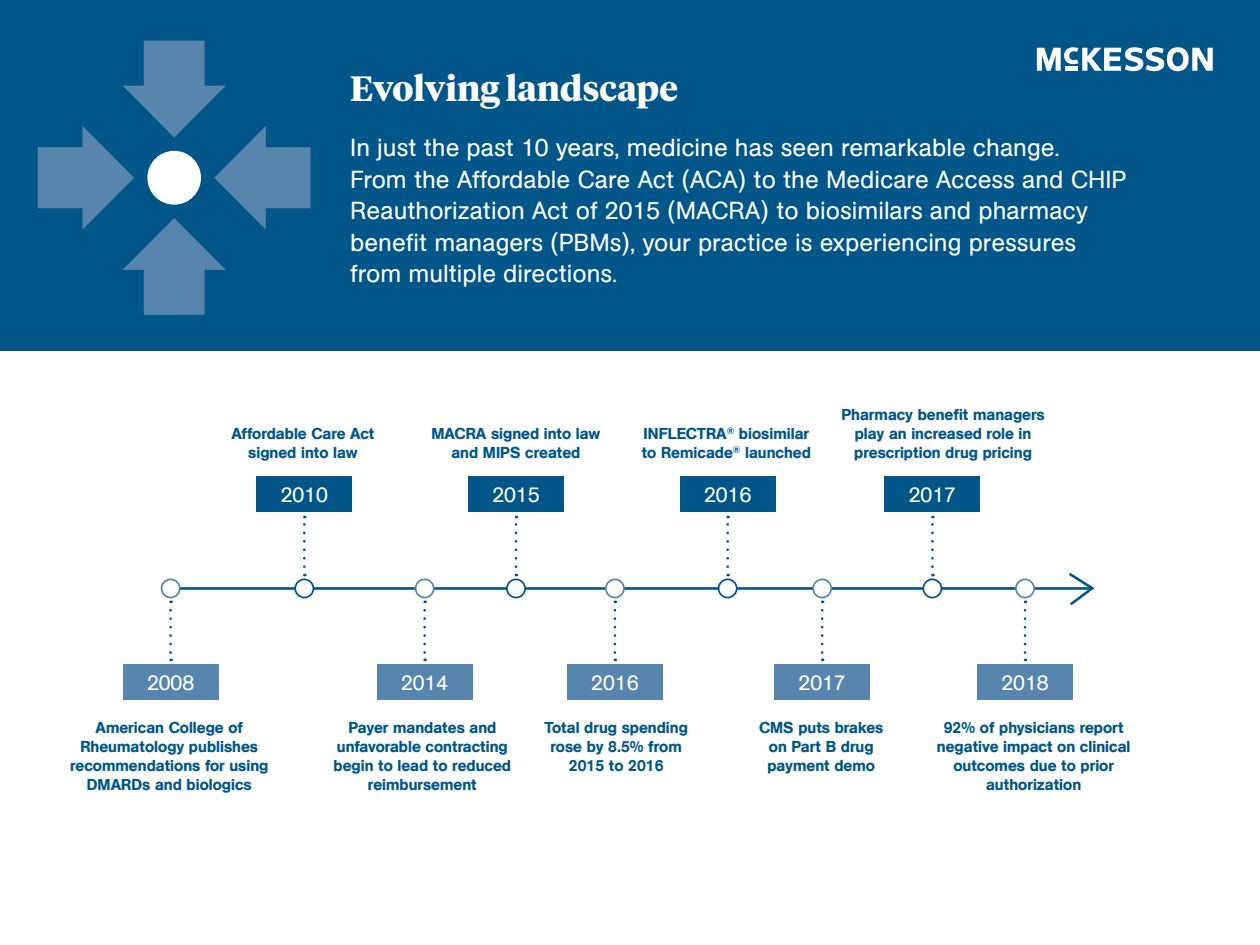
<style>
.page{position:relative;width:1260px;height:945px;background:#fff}
.page>*{position:absolute;margin:0;border:0;box-sizing:border-box;transform-origin:0 0}
.t1{font:700 35px "Tiempos Headline";color:#fff}
.t2{font:24.5px/31.5px "AG Book Pro";color:#fff}
.t3{font:21px "AG Book Pro";color:#fff}
.t4{font:500 15.75px/18.9px "AG Book Pro";color:#005689;text-align:center}
</style>
<div class="page">
<div style="left:0;top:0;width:1260px;height:351px;background:#005689"></div>
<svg style="left:38px;top:41px;width:273px;height:274px"></svg>
<div style="left:147px;top:151px;width:54px;height:54px;background:#fff;border-radius:50%"></div>
<svg style="left:1037px;top:47px;width:176px;height:24px"></svg>
<hr style="left:173px;top:587px;width:919px;height:3px;background:#005689">
<svg style="left:1066px;top:572px;width:29px;height:34px"></svg>
<div style="left:162px;top:579px;width:18px;height:19px;background:#fff;border-radius:50%"></div>
<div style="left:161px;top:579px;width:20px;height:19px;border:2px solid #5885ae;border-radius:50%"></div>
<div style="left:295px;top:579px;width:18px;height:19px;background:#fff;border-radius:50%"></div>
<div style="left:294px;top:579px;width:20px;height:19px;border:2px solid #005689;border-radius:50%"></div>
<div style="left:416px;top:579px;width:18px;height:19px;background:#fff;border-radius:50%"></div>
<div style="left:415px;top:579px;width:20px;height:19px;border:2px solid #5885ae;border-radius:50%"></div>
<div style="left:507px;top:579px;width:18px;height:19px;background:#fff;border-radius:50%"></div>
<div style="left:506px;top:579px;width:20px;height:19px;border:2px solid #005689;border-radius:50%"></div>
<div style="left:606px;top:579px;width:18px;height:19px;background:#fff;border-radius:50%"></div>
<div style="left:605px;top:579px;width:20px;height:19px;border:2px solid #5885ae;border-radius:50%"></div>
<div style="left:719px;top:579px;width:18px;height:19px;background:#fff;border-radius:50%"></div>
<div style="left:718px;top:579px;width:20px;height:19px;border:2px solid #005689;border-radius:50%"></div>
<div style="left:813px;top:579px;width:18px;height:19px;background:#fff;border-radius:50%"></div>
<div style="left:812px;top:579px;width:20px;height:19px;border:2px solid #5885ae;border-radius:50%"></div>
<div style="left:923px;top:579px;width:18px;height:19px;background:#fff;border-radius:50%"></div>
<div style="left:922px;top:579px;width:20px;height:19px;border:2px solid #005689;border-radius:50%"></div>
<div style="left:1016px;top:579px;width:18px;height:19px;background:#fff;border-radius:50%"></div>
<div style="left:1015px;top:579px;width:20px;height:19px;border:2px solid #5885ae;border-radius:50%"></div>
<svg style="left:169px;top:610px;width:3px;height:51px"></svg>
<svg style="left:423px;top:610px;width:3px;height:51px"></svg>
<svg style="left:614px;top:610px;width:2px;height:51px"></svg>
<svg style="left:821px;top:610px;width:2px;height:51px"></svg>
<svg style="left:1024px;top:610px;width:2px;height:51px"></svg>
<div style="left:123px;top:664px;width:95px;height:35px;background:#5885ae"></div>
<div style="left:377px;top:664px;width:96px;height:35px;background:#5885ae"></div>
<div style="left:567px;top:664px;width:96px;height:35px;background:#5885ae"></div>
<div style="left:774px;top:664px;width:96px;height:35px;background:#5885ae"></div>
<div style="left:977px;top:664px;width:96px;height:35px;background:#5885ae"></div>
<svg style="left:303px;top:516px;width:3px;height:51px"></svg>
<svg style="left:515px;top:516px;width:2px;height:51px"></svg>
<svg style="left:726px;top:516px;width:3px;height:51px"></svg>
<svg style="left:931px;top:516px;width:3px;height:51px"></svg>
<div style="left:256px;top:477px;width:96px;height:35px;background:#005689"></div>
<div style="left:468px;top:477px;width:96px;height:35px;background:#005689"></div>
<div style="left:680px;top:477px;width:96px;height:35px;background:#005689"></div>
<div style="left:885px;top:477px;width:95px;height:35px;background:#005689"></div>
<h1 class="t1" style="left:350px;top:64px;width:329px">Evolving landscape</h1>
<p class="t2" style="left:350px;top:131px;width:778px">In just the past 10 years, medicine has seen remarkable change.<br>From the Affordable Care Act (ACA) to the Medicare Access and CHIP Reauthorization Act of 2015 (MACRA) to biosimilars and pharmacy benefit managers (PBMs), your practice is experiencing pressures from multiple directions.</p>
<p class="t4" style="left:231px;top:424px;width:145px">Affordable Care Act signed into law</p>
<p class="t4" style="left:432px;top:424px;width:170px">MACRA signed into law and MIPS created</p>
<p class="t4" style="left:642px;top:424px;width:171px;text-align:left">INFLECTRA<sup>®</sup> biosimilar to Remicade<sup>®</sup> launched</p>
<p class="t4" style="left:841px;top:405px;width:205px">Pharmacy benefit managers play an increased role in prescription drug pricing</p>
<h3 class="t3" style="left:281px;top:481px;width:49px">2010</h3>
<h3 class="t3" style="left:492px;top:481px;width:49px">2015</h3>
<h3 class="t3" style="left:704px;top:481px;width:49px">2016</h3>
<h3 class="t3" style="left:909px;top:481px;width:49px">2017</h3>
<h3 class="t3" style="left:147px;top:669px;width:49px">2008</h3>
<h3 class="t3" style="left:401px;top:669px;width:49px">2014</h3>
<h3 class="t3" style="left:591px;top:669px;width:49px">2016</h3>
<h3 class="t3" style="left:799px;top:669px;width:49px">2017</h3>
<h3 class="t3" style="left:1001px;top:669px;width:49px">2018</h3>
<p class="t4" style="left:70px;top:718px;width:200px">American College of<br>Rheumatology publishes recommendations for using<br>DMARDs and biologics</p>
<p class="t4" style="left:545px;top:718px;width:145px">Total drug spending rose by 8.5% from<br>2015 to 2016</p>
<p class="t4" style="left:759px;top:718px;width:126px">CMS puts brakes on Part B drug payment demo</p>
<p class="t4" style="left:937px;top:718px;width:195px">92% of physicians report negative impact on clinical outcomes due to prior authorization</p>
<p class="t4" style="left:334px;top:718px;width:179px">Payer mandates and unfavorable contracting begin to lead to reduced reimbursement</p>
</div>
